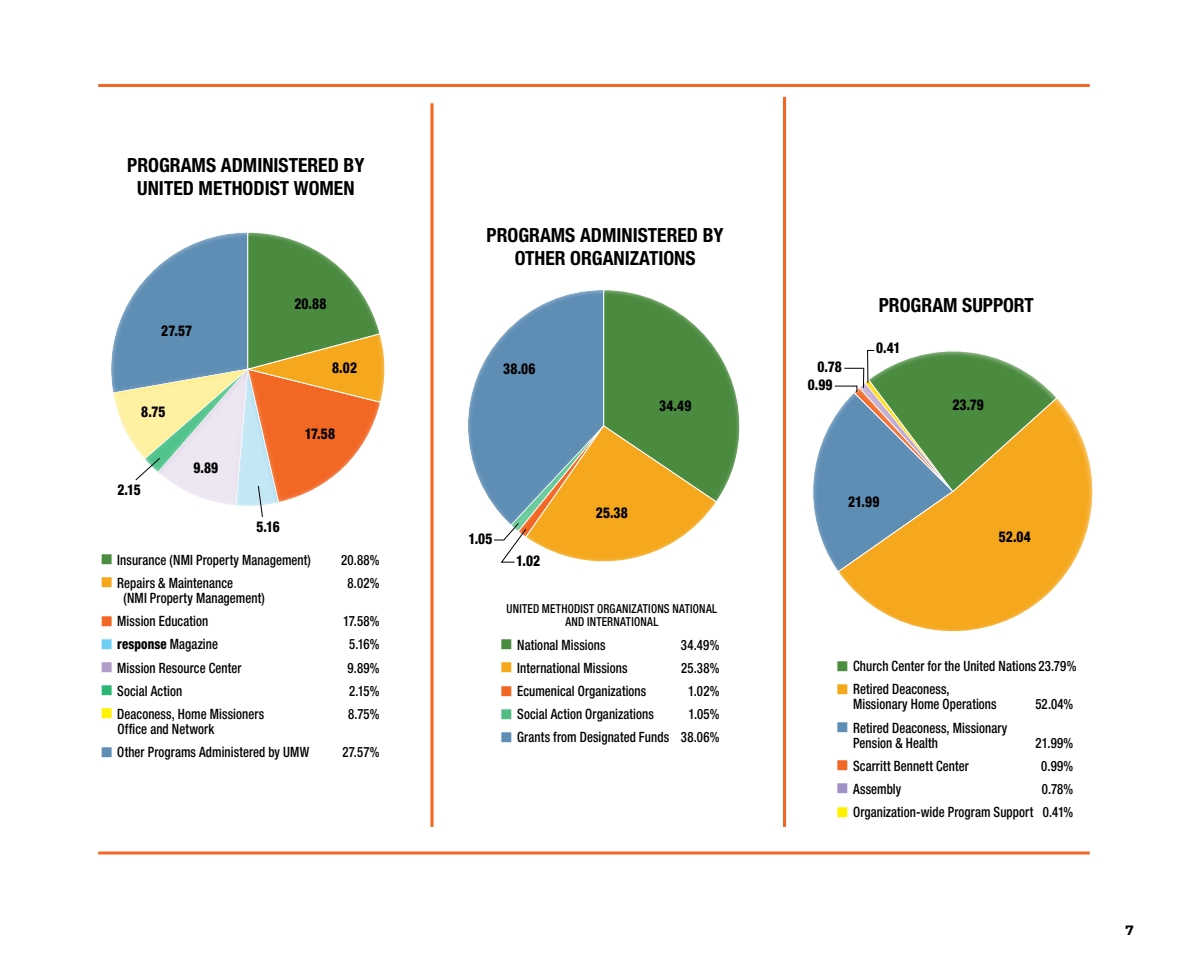
<style>
.page{position:relative;width:1188px;height:972px;background:#fff}
.page>*{position:absolute;margin:0;border:0;box-sizing:border-box;transform-origin:0 0}
.t1{font:700 condensed 19.5px/23.4px "Helvetica Neue LT Std";color:#000;text-align:center}
.t2{font:800 condensed 15px "Helvetica Neue LT Std";letter-spacing:.01em;color:#000;scale:.9 1}
.t3{font:500 condensed 14.25px/15px "Helvetica Neue LT Std";letter-spacing:.005em;color:#000;scale:.9 1}
.t4{font:800 condensed 14.25px "Helvetica Neue LT Std";letter-spacing:.01em;color:#000;scale:.9 1}
.t5{font:700 13.5px "Montserrat";color:#000}
.t6{font:500 condensed 12.45px/14px "Helvetica Neue LT Std";letter-spacing:.02em;color:#000;text-align:center;scale:.9 1}
.s1{font-family:"Montserrat";font-weight:700;font-stretch:normal;font-size:25.5px;color:#4b8c40}
.s2{font-family:"Montserrat";font-weight:700;font-stretch:normal;font-size:25.5px;color:#f5a81c}
.s3{font-family:"Montserrat";font-weight:700;font-stretch:normal;font-size:25.5px;color:#f26724}
.s4{font-family:"Montserrat";font-weight:700;font-stretch:normal;font-size:25.5px;color:#6dcff6}
.s5{font-weight:500}
.s6{font-family:"Montserrat";font-weight:700;font-stretch:normal;font-size:25.5px;color:#b19bca}
.s7{font-family:"Montserrat";font-weight:700;font-stretch:normal;font-size:25.5px;color:#2bb673}
.s8{font-family:"Montserrat";font-weight:700;font-stretch:normal;font-size:25.5px;color:#fff200}
.s9{font-family:"Montserrat";font-weight:700;font-stretch:normal;font-size:25.5px;color:#5f8eb5}
.s10{font-family:"Montserrat";font-weight:700;font-stretch:normal;font-size:25.5px;color:#51bc81}
.s11{font-family:"Montserrat";font-weight:700;font-stretch:normal;font-size:25.5px;color:#a091c6}
</style>
<div class="page">
<svg style="left:430px;top:103px;width:4px;height:724px;background:#f48854"></svg>
<hr style="left:98px;top:852px;width:992px;height:3px;background:#f26724">
<hr style="left:98px;top:84px;width:992px;height:3px;background:#f26724">
<hr style="left:783px;top:97px;width:3px;height:730px;background:#f26724">
<svg style="left:786px;top:285px;width:307px;height:411px"></svg>
<svg style="left:111px;top:232px;width:274px;height:285px"></svg>
<svg style="left:468px;top:290px;width:272px;height:273px"></svg>
<svg style="left:799px;top:335px;width:259px;height:238px"></svg>
<h1 class="t1" style="left:127px;top:153px;width:239px">PROGRAMS ADMINISTERED BY<br>UNITED METHODIST WOMEN</h1>
<p class="t2" style="left:161px;top:321px;width:36px">27.57</p>
<p class="t2" style="left:141px;top:403px;width:28px">8.75</p>
<p class="t2" style="left:117px;top:480px;width:27px">2.15</p>
<p class="t2" style="left:193px;top:458px;width:29px">9.89</p>
<p class="t2" style="left:294px;top:294px;width:37px">20.88</p>
<p class="t2" style="left:332px;top:358px;width:29px">8.02</p>
<p class="t2" style="left:305px;top:425px;width:35px">17.58</p>
<p class="t2" style="left:257px;top:518px;width:27px">5.16</p>
<p class="t3" style="left:99px;top:552px;width:237px"><span class="s1">■</span> Insurance (NMI Property Management)</p>
<p class="t3" style="left:341px;top:552px;width:44px">20.88%</p>
<p class="t3" style="left:99px;top:575px;width:151px"><span class="s2">■</span> Repairs &amp; Maintenance</p>
<p class="t3" style="left:348px;top:575px;width:37px">8.02%</p>
<p class="t3" style="left:123px;top:590px;width:158px">(NMI Property Management)</p>
<p class="t3" style="left:99px;top:613px;width:123px"><span class="s3">■</span> Mission Education</p>
<p class="t3" style="left:343px;top:613px;width:42px">17.58%</p>
<p class="t4" style="left:99px;top:635px;width:134px"><span class="s4">■</span> response <span class="s5">Magazine</span></p>
<p class="t3" style="left:349px;top:637px;width:35px">5.16%</p>
<p class="t3" style="left:99px;top:660px;width:160px"><span class="s6">■</span> Mission Resource Center</p>
<p class="t3" style="left:348px;top:660px;width:37px">9.89%</p>
<p class="t3" style="left:99px;top:683px;width:94px"><span class="s7">■</span> Social Action</p>
<p class="t3" style="left:349px;top:683px;width:35px">2.15%</p>
<p class="t3" style="left:99px;top:706px;width:185px"><span class="s8">■</span> Deaconess, Home Missioners</p>
<p class="t3" style="left:348px;top:706px;width:36px">8.75%</p>
<p class="t3" style="left:118px;top:721px;width:109px">Office and Network</p>
<p class="t3" style="left:99px;top:744px;width:235px"><span class="s9">■</span> Other Programs Administered by UMW</p>
<p class="t3" style="left:342px;top:744px;width:43px">27.57%</p>
<h1 class="t1" style="left:487px;top:223px;width:239px">PROGRAMS ADMINISTERED BY<br>OTHER ORGANIZATIONS</h1>
<p class="t2" style="left:503px;top:360px;width:37px">38.06</p>
<p class="t2" style="left:659px;top:397px;width:37px">34.49</p>
<p class="t2" style="left:468px;top:529px;width:28px">1.05</p>
<p class="t2" style="left:516px;top:551px;width:28px">1.02</p>
<p class="t2" style="left:596px;top:503px;width:37px">25.38</p>
<p class="t6" style="left:507px;top:601px;width:236px">UNITED METHODIST ORGANIZATIONS NATIONAL<br>AND INTERNATIONAL</p>
<p class="t3" style="left:499px;top:637px;width:120px"><span class="s1">■</span> National Missions</p>
<p class="t3" style="left:681px;top:637px;width:44px">34.49%</p>
<p class="t3" style="left:499px;top:660px;width:144px"><span class="s2">■</span> International Missions</p>
<p class="t3" style="left:681px;top:660px;width:44px">25.38%</p>
<p class="t3" style="left:499px;top:683px;width:165px"><span class="s3">■</span> Ecumenical Organizations</p>
<p class="t3" style="left:688px;top:683px;width:36px">1.02%</p>
<p class="t3" style="left:499px;top:707px;width:174px"><span class="s10">■</span> Social Action Organizations</p>
<p class="t3" style="left:688px;top:707px;width:36px">1.05%</p>
<p class="t3" style="left:499px;top:730px;width:247px"><span class="s9">■</span> Grants from Designated Funds 38.06%</p>
<h1 class="t1" style="left:879px;top:293px;width:156px">PROGRAM SUPPORT</h1>
<p class="t2" style="left:818px;top:357px;width:28px">0.78</p>
<p class="t2" style="left:808px;top:376px;width:29px">0.99</p>
<p class="t2" style="left:876px;top:338px;width:28px">0.41</p>
<p class="t2" style="left:848px;top:492px;width:36px">21.99</p>
<p class="t2" style="left:952px;top:395px;width:36px">23.79</p>
<p class="t2" style="left:999px;top:527px;width:37px">52.04</p>
<p class="t3" style="left:835px;top:658px;width:270px"><span class="s1">■</span> Church Center for the United Nations 23.79%</p>
<p class="t3" style="left:853px;top:682px;width:161px;text-indent:-18px"><span class="s2">■</span> Retired Deaconess,<br>Missionary Home Operations</p>
<p class="t3" style="left:1035px;top:697px;width:44px">52.04%</p>
<p class="t3" style="left:853px;top:720px;width:173px;text-indent:-18px"><span class="s9">■</span> Retired Deaconess, Missionary<br>Pension &amp; Health</p>
<p class="t3" style="left:1036px;top:735px;width:43px">21.99%</p>
<p class="t3" style="left:835px;top:758px;width:150px"><span class="s3">■</span> Scarritt Bennett Center</p>
<p class="t3" style="left:1041px;top:758px;width:37px">0.99%</p>
<p class="t3" style="left:835px;top:781px;width:75px"><span class="s11">■</span> Assembly</p>
<p class="t3" style="left:1042px;top:781px;width:36px">0.78%</p>
<p class="t3" style="left:835px;top:804px;width:267px"><span class="s8">■</span> Organization-wide Program Support 0.41%</p>
<p class="t5" style="left:1126px;top:920px;width:10px">7</p>
</div>
